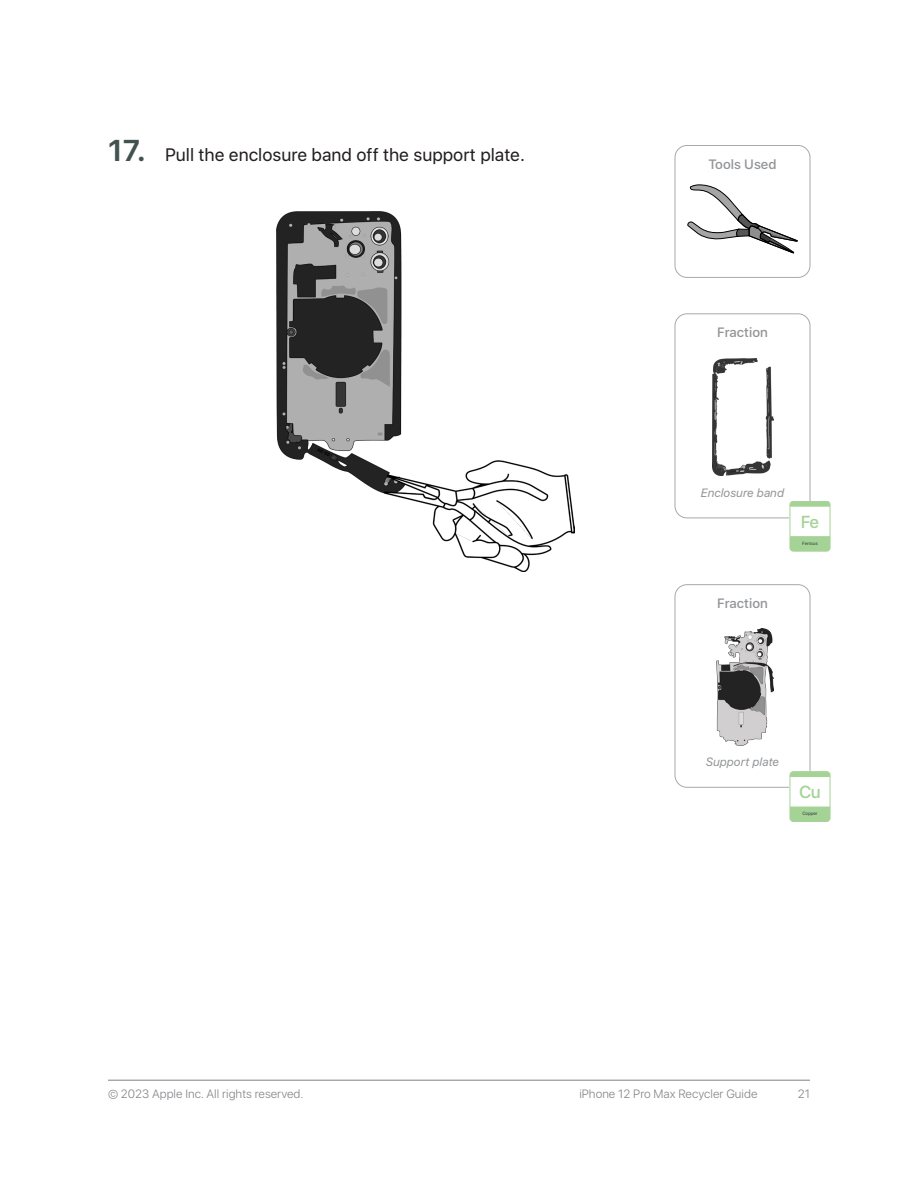
<style>
.page{position:relative;width:918px;height:1188px;background:#fff}
.page>*{position:absolute;margin:0;border:0;box-sizing:border-box;transform-origin:0 0}
.t1{font:18px "SF Hello";color:#231f20}
.t2{font:500 17.25px "SF Hello";color:#a5d396}
.Fraction__Heading{font:500 13.5px "SF Hello";color:#939598}
.t3{font:300 12px "SF Hello";color:#808285}
.Fraction__Descriptio{font:italic 12px "SF Hello";color:#939598}
.t4{font:500 4.65px "SF Hello";letter-spacing:-.02em;color:#41524f}
.s1{font-weight:600;font-size:30px;color:#415350}
</style>
<div class="page">
<hr style="left:108px;top:1080px;width:702px;height:1px;background:#808285">
<img style="left:276px;top:212px;width:299px;height:360px">
<div style="left:675px;top:145px;width:135px;height:133px;border:1px solid #a8a9ad;border-radius:12px"></div>
<div style="left:675px;top:313px;width:135px;height:205px;border:1px solid #a8a9ad;border-radius:12px"></div>
<div style="left:675px;top:584px;width:135px;height:204px;border:1px solid #a8a9ad;border-radius:12px"></div>
<svg style="left:688px;top:185px;width:109px;height:68px"></svg>
<img style="left:712px;top:359px;width:61px;height:116px">
<img style="left:717px;top:629px;width:57px;height:116px">
<div style="left:790px;top:506px;width:40px;height:32px;background:#fff"></div>
<svg style="left:790px;top:536px;width:40px;height:15px"></svg>
<svg style="left:790px;top:501px;width:40px;height:6px"></svg>
<div style="left:790px;top:501px;width:40px;height:50px;border:1px solid #a5d396;border-radius:3px"></div>
<div style="left:790px;top:777px;width:40px;height:32px;background:#fff"></div>
<svg style="left:790px;top:806px;width:40px;height:16px"></svg>
<svg style="left:790px;top:771px;width:40px;height:6px"></svg>
<div style="left:790px;top:771px;width:40px;height:51px;border:1px solid #a5d396;border-radius:3px"></div>
<p class="t1" style="left:108px;top:144px;width:419px"><span class="s1">17.</span> Pull the enclosure band off the support plate.</p>
<p class="Fraction__Heading" style="left:708px;top:156px;width:70px">Tools Used</p>
<p class="Fraction__Heading" style="left:717px;top:325px;width:52px">Fraction</p>
<p class="Fraction__Descriptio" style="left:701px;top:484px;width:85px">Enclosure band</p>
<p class="t2" style="left:801px;top:512px;width:20px">Fe</p>
<p class="t4" style="left:802px;top:541px;width:17px">Ferrous</p>
<p class="Fraction__Heading" style="left:717px;top:595px;width:52px">Fraction</p>
<p class="Fraction__Descriptio" style="left:706px;top:753px;width:75px">Support plate</p>
<p class="t2" style="left:799px;top:782px;width:23px">Cu</p>
<p class="t4" style="left:802px;top:811px;width:17px">Copper</p>
<p class="t3" style="left:108px;top:1087px;width:197px">© 2023 Apple Inc. All rights reserved.</p>
<p class="t3" style="left:579px;top:1087px;width:180px">iPhone 12 Pro Max Recycler Guide</p>
<p class="t3" style="left:798px;top:1087px;width:14px">21</p>
</div>
